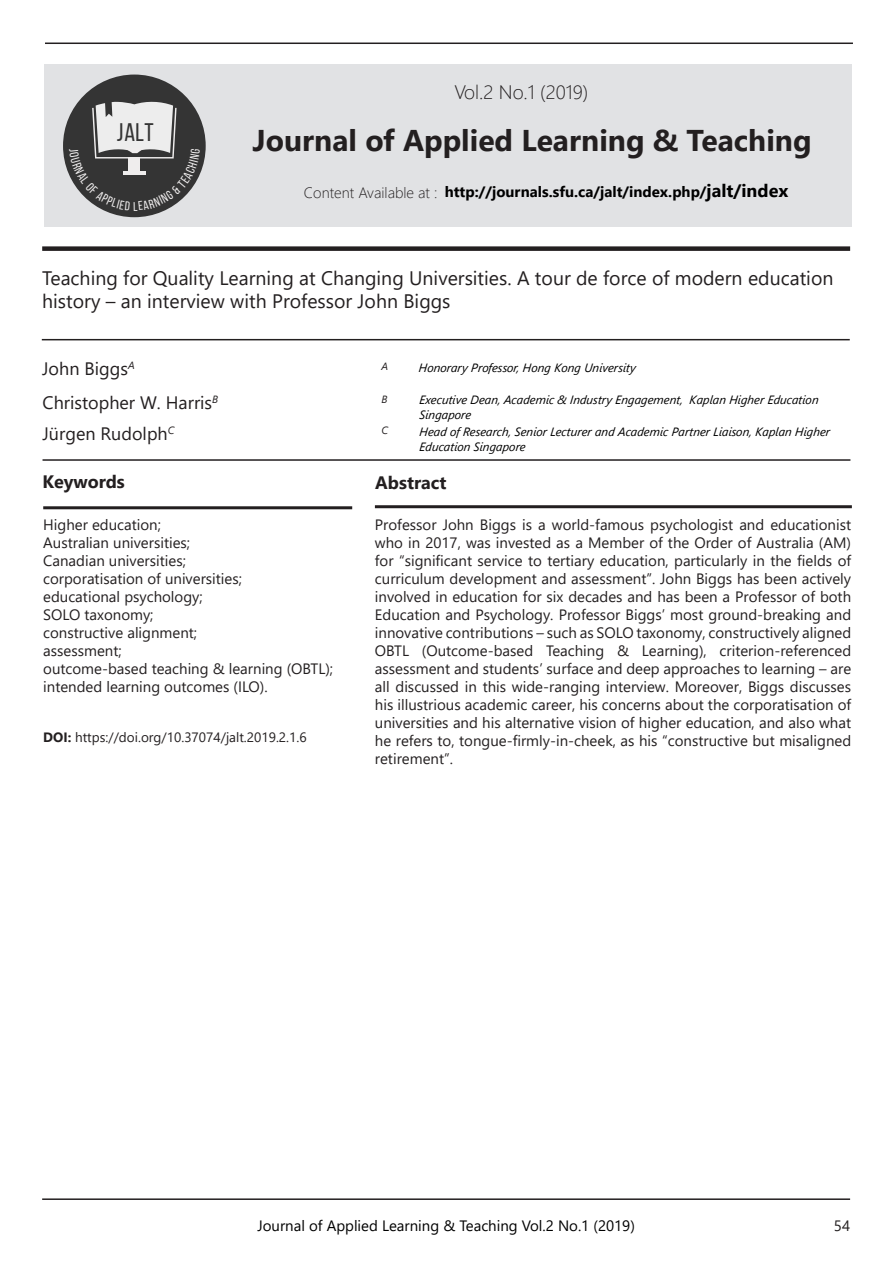
<style>
.page{position:relative;width:893px;height:1263px;background:#fff}
.page>*{position:absolute;margin:0;border:0;box-sizing:border-box;transform-origin:0 0}
.t1{font:700 30px "Segoe UI";color:#231f20}
.t2{font:25.5px "Bebas Neue";color:#343434}
.t3{font:19.5px/23.4px "Segoe UI";color:#231f20}
.t4{font:300 19.5px "Segoe UI";color:#231f20}
.t5{font:18px "Segoe UI";color:#231f20}
.t6{font:700 18px "Segoe UI";color:#231f20}
.t7{font:15px/18px "Segoe UI";color:#231f20}
.t8{font:15px "Segoe UI";color:#000}
.t9{font:700 15px "Segoe UI";color:#000}
.t10{font:300 15px "Segoe UI";color:#231f20}
.t11{font:13.5px "Segoe UI";color:#231f20}
.t12{font:italic 12px/15px "Segoe UI";color:#000}
.t13{font:italic 10.5px "Segoe UI";color:#231f20}
.s1{font-size:18px}
.s2{font-weight:700}
</style>
<div class="page">
<hr style="left:42px;top:1198px;width:808px;height:2px;background:#231f20">
<hr style="left:42px;top:339px;width:808px;height:1px;background:#231f20">
<hr style="left:43px;top:459px;width:807px;height:2px;background:#231f20">
<hr style="left:43px;top:506px;width:309px;height:3px;background:#231f20">
<hr style="left:375px;top:505px;width:477px;height:3px;background:#231f20">
<div style="left:42px;top:246px;width:808px;height:5px;background:#231f20"></div>
<div style="left:44px;top:64px;width:807px;height:163px;background:#e1e2e4"></div>
<hr style="left:45px;top:43px;width:808px;height:1px;background:#231f20">
<div style="left:63px;top:75px;width:143px;height:142px;background:#343434;border-radius:50%"></div>
<svg style="left:69px;top:101px;width:131px;height:110px"></svg>
<p class="t2" style="left:117px;top:118px;width:38px">JALT</p>
<p class="t4" style="left:454px;top:74px;width:136px">Vol.2 No.1 (2019)</p>
<p class="t1" style="left:252px;top:112px;width:561px">Journal of Applied Learning &amp; Teaching</p>
<p class="t10" style="left:304px;top:179px;width:135px">Content Available at :</p>
<p class="t9" style="left:445px;top:178px;width:345px">http://journals.sfu.ca/jalt/index.php/<span class="s1">jalt/index</span></p>
<p class="t3" style="left:42px;top:265px;width:793px">Teaching for Quality Learning at Changing Universities. A tour de force of modern education history – an interview with Professor John Biggs</p>
<p class="t5" style="left:42px;top:352px;width:94px">John Biggs<sup>A</sup></p>
<p class="t12" style="left:418px;top:358px;width:219px">Honorary Professor, Hong Kong University</p>
<p class="t13" style="left:382px;top:356px;width:8px">A</p>
<p class="t5" style="left:43px;top:385px;width:177px">Christopher W. Harris<sup>B</sup></p>
<p class="t13" style="left:382px;top:389px;width:8px">B</p>
<p class="t12" style="left:419px;top:390px;width:402px">Executive Dean, Academic &amp; Industry Engagement, Kaplan Higher Education<br>Singapore</p>
<p class="t5" style="left:43px;top:417px;width:133px">Jürgen Rudolph<sup>C</sup></p>
<p class="t12" style="left:419px;top:422px;width:414px">Head of Research, Senior Lecturer and Academic Partner Liaison, Kaplan Higher<br>Education Singapore</p>
<p class="t13" style="left:382px;top:421px;width:8px">C</p>
<p class="t6" style="left:43px;top:464px;width:84px">Keywords</p>
<p class="t6" style="left:375px;top:465px;width:73px">Abstract</p>
<p class="t7" style="left:43px;top:514px;width:119px">Higher education;</p>
<p class="t7" style="left:43px;top:532px;width:148px">Australian universities;</p>
<p class="t7" style="left:43px;top:550px;width:144px">Canadian universities;</p>
<p class="t7" style="left:43px;top:568px;width:200px">corporatisation of universities;</p>
<p class="t7" style="left:43px;top:586px;width:161px">educational psychology;</p>
<p class="t7" style="left:43px;top:604px;width:112px">SOLO taxonomy;</p>
<p class="t7" style="left:43px;top:622px;width:155px">constructive alignment;</p>
<p class="t7" style="left:43px;top:640px;width:80px">assessment;</p>
<p class="t7" style="left:43px;top:658px;width:291px">outcome-based teaching &amp; learning (OBTL); intended learning outcomes (ILO).</p>
<p class="t11" style="left:43px;top:725px;width:265px"><span class="s2">DOI:</span> https://doi.org/10.37074/jalt.2019.2.1.6</p>
<p class="t7" style="left:375px;top:514px;width:478px;text-align:justify">Professor John Biggs is a world-famous psychologist and educationist who in 2017, was invested as a Member of the Order of Australia (AM) for “significant service to tertiary education, particularly in the fields of curriculum development and assessment”. John Biggs has been actively involved in education for six decades and has been a Professor of both Education and Psychology. Professor Biggs’ most ground-breaking and innovative contributions – such as SOLO taxonomy, constructively aligned OBTL (Outcome-based Teaching &amp; Learning), criterion-referenced assessment and students’ surface and deep approaches to learning – are all discussed in this wide-ranging interview. Moreover, Biggs discusses his illustrious academic career, his concerns about the corporatisation of universities and his alternative vision of higher education, and also what he refers to, tongue-firmly-in-cheek, as his “constructive but misaligned retirement”.</p>
<p class="t8" style="left:257px;top:1211px;width:379px">Journal of Applied Learning &amp; Teaching Vol.2 No.1 (2019)</p>
<p class="t7" style="left:834px;top:1215px;width:18px">54</p>
</div>
